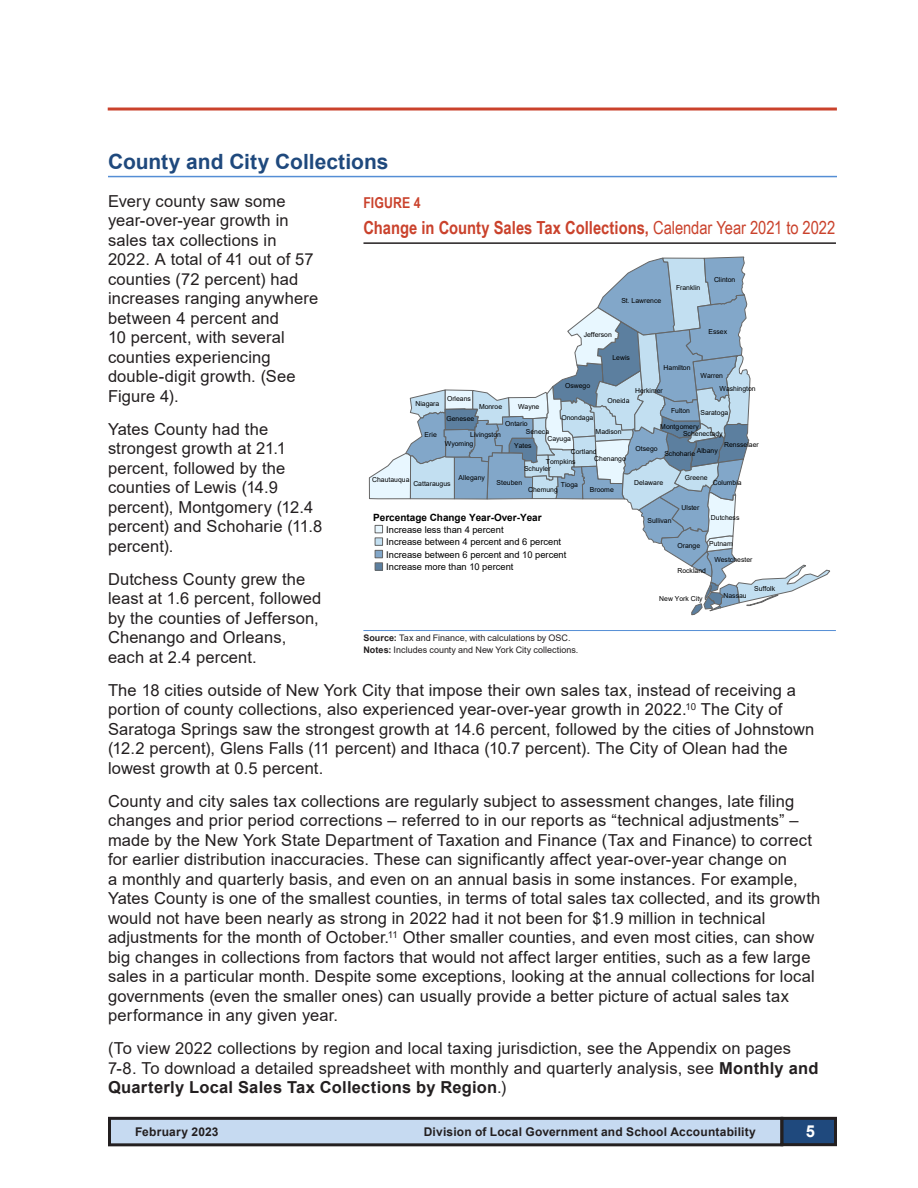
<style>
.page{position:relative;width:918px;height:1188px;background:#fff}
.page>*{position:absolute;margin:0;border:0;box-sizing:border-box;transform-origin:0 0}
.Ann_Rep_headings{font:700 21px "Arial";color:#1f497d}
.Charts{font:700 18px "Arial Narrow";color:#ca422c}
.AnnRep_Body_Text{font:16.5px/19.5px "Arial";letter-spacing:.01em;color:#231f20}
.t1{font:700 16.5px "Arial";color:#fff}
.Charts-2{font:700 15px "Arial Narrow";letter-spacing:.005em;color:#ca422c}
.t2{font:700 12px "Arial";letter-spacing:.015em;color:#231f20}
.t3{font:10.05px "Arial 0 75";color:#000}
.t4{font:9.3px/12.5px "Arial 0 50";color:#000}
.Graphic_note{font:9px/12px "Arial";color:#231f20}
.t5{font:6.9px "Arial 0 50";color:#000}
.s1{font-weight:700}
.s2{font-weight:400}
</style>
<div class="page">
<hr style="left:108px;top:108px;width:729px;height:3px;background:#ca422c">
<div style="left:110px;top:1118px;width:672px;height:27px;background:#c6daf1"></div>
<div style="left:108px;top:1117px;width:675px;height:29px;border:3px solid #231f20"></div>
<div style="left:782px;top:1118px;width:54px;height:27px;background:#1f497d"></div>
<div style="left:781px;top:1117px;width:56px;height:29px;border:3px solid #231f20"></div>
<hr style="left:108px;top:176px;width:729px;height:1px;background:#558ed5">
<svg style="left:369px;top:256px;width:462px;height:359px"></svg>
<div style="left:375px;top:525px;width:8px;height:8px;background:#e8f7ff"></div>
<div style="left:375px;top:525px;width:8px;height:8px;border:1px solid #666"></div>
<div style="left:375px;top:538px;width:8px;height:7px;background:#c2dff1"></div>
<div style="left:375px;top:538px;width:8px;height:8px;border:1px solid #666"></div>
<div style="left:375px;top:550px;width:8px;height:8px;background:#82a7c9"></div>
<div style="left:375px;top:550px;width:8px;height:8px;border:1px solid #666"></div>
<div style="left:375px;top:563px;width:8px;height:7px;background:#5c7f9f"></div>
<div style="left:375px;top:562px;width:8px;height:9px;border:1px solid #666"></div>
<hr style="left:363px;top:242px;width:473px;height:2px;background:#231f20">
<hr style="left:363px;top:630px;width:473px;height:1px;background:#558ed5">
<p class="Ann_Rep_headings" style="left:108px;top:147px;width:282px">County and City Collections</p>
<p class="AnnRep_Body_Text" style="left:108px;top:191px;width:212px">Every county saw some year-over-year growth in sales tax collections in<br>2022. A total of 41 out of 57 counties (72 percent) had increases ranging anywhere between 4 percent and<br>10 percent, with several counties experiencing double-digit growth. (See<br>Figure 4).</p>
<p class="AnnRep_Body_Text" style="left:108px;top:419px;width:216px">Yates County had the strongest growth at 21.1 percent, followed by the counties of Lewis (14.9 percent), Montgomery (12.4 percent) and Schoharie (11.8 percent).</p>
<p class="AnnRep_Body_Text" style="left:108px;top:569px;width:215px">Dutchess County grew the least at 1.6 percent, followed by the counties of Jefferson,<br>Chenango and Orleans, each at 2.4 percent.</p>
<p class="AnnRep_Body_Text" style="left:108px;top:680px;width:708px">The 18 cities outside of New York City that impose their own sales tax, instead of receiving a portion of county collections, also experienced year-over-year growth in 2022.<sup>10</sup> The City of Saratoga Springs saw the strongest growth at 14.6 percent, followed by the cities of Johnstown (12.2 percent), Glens Falls (11 percent) and Ithaca (10.7 percent). The City of Olean had the lowest growth at 0.5 percent.</p>
<p class="AnnRep_Body_Text" style="left:108px;top:791px;width:714px">County and city sales tax collections are regularly subject to assessment changes, late filing changes and prior period corrections – referred to in our reports as “technical adjustments” – made by the New York State Department of Taxation and Finance (Tax and Finance) to correct for earlier distribution inaccuracies. These can significantly affect year-over-year change on<br>a monthly and quarterly basis, and even on an annual basis in some instances. For example, Yates County is one of the smallest counties, in terms of total sales tax collected, and its growth would not have been nearly as strong in 2022 had it not been for $1.9 million in technical adjustments for the month of October.<sup>11</sup> Other smaller counties, and even most cities, can show big changes in collections from factors that would not affect larger entities, such as a few large sales in a particular month. Despite some exceptions, looking at the annual collections for local governments (even the smaller ones) can usually provide a better picture of actual sales tax performance in any given year.</p>
<p class="AnnRep_Body_Text" style="left:108px;top:1039px;width:712px">(To view 2022 collections by region and local taxing jurisdiction, see the Appendix on pages<br>7-8. To download a detailed spreadsheet with monthly and quarterly analysis, see <span class="s1">Monthly and<br>Quarterly Local Sales Tax Collections by Region</span>.)</p>
<p class="Charts-2" style="left:363px;top:192px;width:59px">FIGURE 4</p>
<p class="Charts" style="left:363px;top:214px;width:473px">Change in County Sales Tax Collections, <span class="s2">Calendar Year 2021 to 2022</span></p>
<p class="t5" style="left:714px;top:274px;width:23px">Clinton</p>
<p class="t5" style="left:676px;top:283px;width:26px">Franklin</p>
<p class="t5" style="left:621px;top:296px;width:41px">St. Lawrence</p>
<p class="t5" style="left:708px;top:327px;width:20px">Essex</p>
<p class="t5" style="left:584px;top:330px;width:30px">Jefferson</p>
<p class="t5" style="left:612px;top:353px;width:19px">Lewis</p>
<p class="t5" style="left:664px;top:363px;width:29px">Hamilton</p>
<p class="t5" style="left:701px;top:370px;width:24px">Warren</p>
<p class="t5" style="left:565px;top:381px;width:27px">Oswego</p>
<p class="t5" style="left:720px;top:383px;width:38px">Washington</p>
<p class="t5" style="left:635px;top:385px;width:29px">Herkimer</p>
<p class="t5" style="left:447px;top:393px;width:25px">Orleans</p>
<p class="t5" style="left:608px;top:395px;width:24px">Oneida</p>
<p class="t5" style="left:415px;top:398px;width:25px">Niagara</p>
<p class="t5" style="left:518px;top:402px;width:23px">Wayne</p>
<p class="t5" style="left:479px;top:402px;width:25px">Monroe</p>
<p class="t5" style="left:671px;top:406px;width:21px">Fulton</p>
<p class="t5" style="left:701px;top:408px;width:29px">Saratoga</p>
<p class="t5" style="left:561px;top:413px;width:33px">Onondaga</p>
<p class="t5" style="left:447px;top:414px;width:29px">Genesee</p>
<p class="t5" style="left:505px;top:419px;width:24px">Ontario</p>
<p class="t5" style="left:660px;top:422px;width:40px">Montgomery</p>
<p class="t5" style="left:596px;top:427px;width:27px">Madison</p>
<p class="t5" style="left:526px;top:427px;width:25px">Seneca</p>
<p class="t5" style="left:524px;top:463px;width:28px">Schuyler</p>
<p class="t5" style="left:683px;top:428px;width:41px">Schenectady</p>
<p class="t5" style="left:470px;top:430px;width:32px">Livingston</p>
<p class="t5" style="left:425px;top:430px;width:14px">Erie</p>
<p class="t5" style="left:547px;top:433px;width:25px">Cayuga</p>
<p class="t5" style="left:445px;top:438px;width:30px">Wyoming</p>
<p class="t5" style="left:514px;top:441px;width:19px">Yates</p>
<p class="t5" style="left:724px;top:440px;width:36px">Rensselaer</p>
<p class="t5" style="left:636px;top:444px;width:24px">Otsego</p>
<p class="t5" style="left:697px;top:446px;width:22px">Albany</p>
<p class="t5" style="left:571px;top:447px;width:27px">Cortland</p>
<p class="t5" style="left:664px;top:448px;width:32px">Schoharie</p>
<p class="t5" style="left:594px;top:453px;width:33px">Chenango</p>
<p class="t5" style="left:546px;top:457px;width:31px">Tompkins</p>
<p class="t5" style="left:561px;top:480px;width:19px">Tioga</p>
<p class="t5" style="left:685px;top:473px;width:24px">Greene</p>
<p class="t5" style="left:459px;top:473px;width:28px">Allegany</p>
<p class="t5" style="left:372px;top:475px;width:39px">Chautauqua</p>
<p class="t5" style="left:634px;top:478px;width:30px">Delaware</p>
<p class="t5" style="left:713px;top:478px;width:30px">Columbia</p>
<p class="t5" style="left:497px;top:478px;width:27px">Steuben</p>
<p class="t5" style="left:413px;top:479px;width:39px">Cattaraugus</p>
<p class="t5" style="left:528px;top:485px;width:31px">Chemung</p>
<p class="t5" style="left:590px;top:485px;width:25px">Broome</p>
<p class="t5" style="left:682px;top:503px;width:19px">Ulster</p>
<p class="t3" style="left:373px;top:510px;width:170px">Percentage Change Year-Over-Year</p>
<p class="t4" style="left:386px;top:523px;width:182px">Increase less than 4 percent<br>Increase between 4 percent and 6 percent Increase between 6 percent and 10 percent Increase more than 10 percent</p>
<p class="t5" style="left:711px;top:513px;width:30px">Dutchess</p>
<p class="t5" style="left:648px;top:516px;width:25px">Sullivan</p>
<p class="t5" style="left:709px;top:539px;width:25px">Putnam</p>
<p class="t5" style="left:677px;top:541px;width:24px">Orange</p>
<p class="t5" style="left:714px;top:555px;width:40px">Westchester</p>
<p class="t5" style="left:677px;top:566px;width:30px">Rockland</p>
<p class="t5" style="left:754px;top:584px;width:22px">Suffolk</p>
<p class="t5" style="left:724px;top:591px;width:25px">Nassau</p>
<p class="t5" style="left:659px;top:594px;width:45px">New York City</p>
<p class="Graphic_note" style="left:363px;top:632px;width:216px"><span class="s1">Source:</span> Tax and Finance, with calculations by OSC.<br><span class="s1">Notes:</span> Includes county and New York City collections.</p>
<p class="t2" style="left:135px;top:1123px;width:85px">February 2023</p>
<p class="t2" style="left:424px;top:1123px;width:334px">Division of Local Government and School Accountability</p>
<p class="t1" style="left:806px;top:1120px;width:11px">5</p>
</div>
